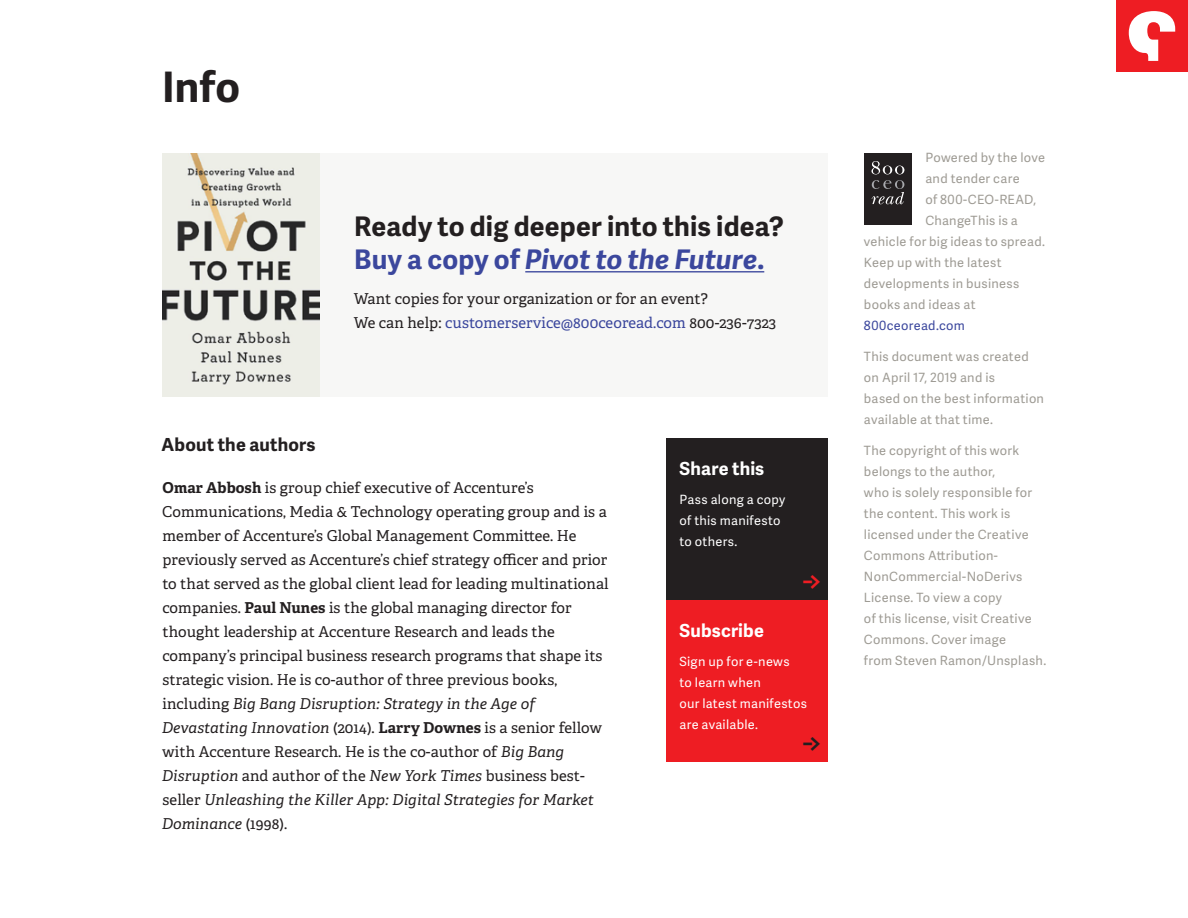
<style>
.page{position:relative;width:1188px;height:918px;background:#fff}
.page>*{position:absolute;margin:0;border:0;box-sizing:border-box;transform-origin:0 0}
.t1{font:700 42px "Adelle Sans";color:#231f20}
.t2{font:36px "Adelle Sans";color:#231f20}
.t3{font:36px "Adelle Sans";color:#ee1d23}
.t4{font:700 27px/33px "Adelle Sans";letter-spacing:.005em;color:#231f20}
.t5{font:700 18px "Adelle Sans";letter-spacing:.01em;color:#fff}
.t6{font:700 18px "Adelle Sans";letter-spacing:.01em;color:#231f20}
.t7{font:15px/24px "Adelle PE";letter-spacing:.005em;color:#231f20}
.t8{font:12.75px/21px "Adelle Sans";letter-spacing:.025em;color:#9e9b94}
.t9{font:12.75px/21px "Adelle Sans";letter-spacing:.025em;color:#fff}
.t10{font:12.75px "Adelle Sans";letter-spacing:.025em;color:#3b479d}
.s1{color:#3b479d}
.s2{font-style:italic;color:#3b479d}
.s3{font-weight:700}
.s4{font-style:italic}
</style>
<div class="page">
<div style="left:1116px;top:0;width:72px;height:72px;background:#ee1d23"></div>
<svg style="left:1129px;top:11px;width:46px;height:50px"></svg>
<div style="left:318px;top:153px;width:510px;height:244px;background:#f7f7f6"></div>
<hr style="left:525px;top:271px;width:239px;height:1px;background:#3b479d">
<img style="left:162px;top:153px;width:157px;height:244px">
<div style="left:864px;top:153px;width:48px;height:72px;background:#231f20"></div>
<svg style="left:872px;top:161px;width:32px;height:13px"></svg>
<svg style="left:872px;top:180px;width:32px;height:24px"></svg>
<div style="left:666px;top:600px;width:162px;height:162px;background:#ee1d23"></div>
<div style="left:666px;top:438px;width:162px;height:162px;background:#231f20"></div>
<h1 class="t1" style="left:162px;top:57px;width:79px">Info</h1>
<h3 class="t4" style="left:354px;top:209px;width:431px">Ready to dig deeper into this idea?<br><span class="s1">Buy a copy of</span> <span class="s2">Pivot to the Future</span><span class="s1">.</span></h3>
<p class="t7" style="left:354px;top:286px;width:424px">Want copies for your organization or for an event?<br>We can help: <span class="s1">customerservice@800ceoread.com</span> 800-236-7323</p>
<p class="t6" style="left:162px;top:432px;width:156px">About the authors</p>
<p class="t7" style="left:162px;top:475px;width:448px"><span class="s3">Omar Abbosh</span> is group chief executive of Accenture’s Communications, Media &amp; Technology operating group and is a member of Accenture’s Global Management Committee. He previously served as Accenture’s chief strategy officer and prior to that served as the global client lead for leading multinational companies. <span class="s3">Paul Nunes</span> is the global managing director for thought leadership at Accenture Research and leads the company’s principal business research programs that shape its strategic vision. He is co-author of three previous books, including <span class="s4">Big Bang Disruption: Strategy in the Age of Devastating Innovation</span> (2014). <span class="s3">Larry Downes</span> is a senior fellow with Accenture Research. He is the co-author of <span class="s4">Big Bang Disruption</span> and author of the <span class="s4">New York Times</span> business best&shy;seller <span class="s4">Unleashing the Killer App: Digital Strategies for Market Dominance</span> (1998).</p>
<p class="t5" style="left:680px;top:456px;width:86px">Share this</p>
<p class="t9" style="left:680px;top:488px;width:107px">Pass along a copy of this manifesto to others.</p>
<h2 class="t3" style="left:801px;top:556px;width:22px">G</h2>
<p class="t5" style="left:680px;top:618px;width:86px">Subscribe</p>
<p class="t9" style="left:680px;top:650px;width:129px">Sign up for e-news<br>to learn when<br>our latest manifestos are available.</p>
<h2 class="t2" style="left:801px;top:719px;width:22px">G</h2>
<p class="t8" style="left:925px;top:147px;width:121px">Powered by the love</p>
<p class="t8" style="left:925px;top:168px;width:96px">and tender care</p>
<p class="t8" style="left:925px;top:189px;width:112px">of 800-CEO-READ,</p>
<p class="t8" style="left:925px;top:210px;width:94px">ChangeThis is a</p>
<p class="t8" style="left:864px;top:231px;width:183px">vehicle for big ideas to spread.</p>
<p class="t8" style="left:864px;top:252px;width:139px">Keep up with the latest</p>
<p class="t8" style="left:864px;top:273px;width:157px">developments in business</p>
<p class="t8" style="left:864px;top:294px;width:113px">books and ideas at</p>
<p class="t10" style="left:864px;top:317px;width:103px">800ceoread.com</p>
<p class="t8" style="left:864px;top:346px;width:182px">This document was created on April 17, 2019 and is<br>based on the best information available at that time.</p>
<p class="t8" style="left:864px;top:439px;width:184px">The copyright of this work belongs to the author,<br>who is solely responsible for the content. This work is licensed under the Creative<br>Commons Attribution-<br>NonCommercial-NoDerivs<br>License. To view a copy<br>of this license, visit Creative<br>Commons. Cover image<br>from Steven Ramon/Unsplash.</p>
</div>
